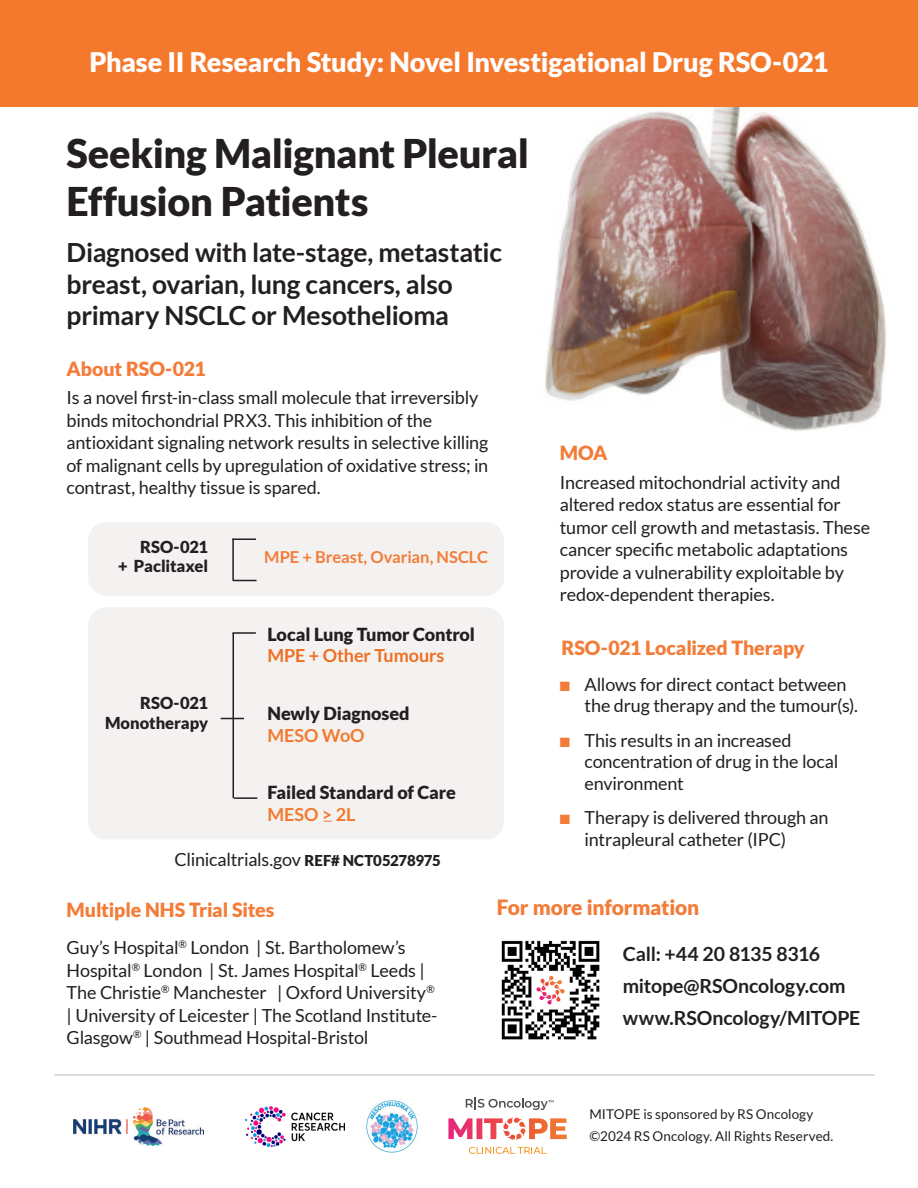
<style>
.page{position:relative;width:918px;height:1188px;background:#fff}
.page>*{position:absolute;margin:0;border:0;box-sizing:border-box;transform-origin:0 0}
.t1{font:900 39.6px/47.5px "Lato";letter-spacing:-.01em;color:#231f20}
.t2{font:900 27px "Lato";letter-spacing:-.01em;color:#fff}
.t3{font:700 26.4px/31.7px "Lato";letter-spacing:-.01em;color:#231f20}
.t4{font:900 21px "Lato";letter-spacing:-.01em;color:#f37c38}
.t5{font:700 19.5px "Lato";letter-spacing:-.005em;color:#231f20}
.t6{font:900 19.5px "Lato";letter-spacing:-.01em;color:#f37c38}
.t7{font:18px/22.5px "Lato";letter-spacing:-.01em;color:#231f20}
.t8{font:900 18px/21.6px "Lato";letter-spacing:-.005em;color:#231f20}
.t9{font:900 16.5px "Lato";letter-spacing:-.005em;color:#231f20}
.t10{font:700 16.5px "Lato";color:#f37c38}
.t11{font:13.5px "Lato";letter-spacing:.005em;color:#231f20}
.s1{font-weight:700;color:#ef6e22}
.s2{font-weight:700;color:#f4792d}
.s3{font-weight:900;font-size:15px}
.s4{color:#f37c38}
</style>
<div class="page">
<img style="left:508px;top:106px;width:410px;height:325px">
<div style="left:0;top:0;width:918px;height:106px;background:#f4792d"></div>
<hr style="left:50px;top:1075px;width:825px;height:1px;background:#bcbdc0">
<svg style="left:448px;top:1117px;width:119px;height:23px"></svg>
<svg style="left:469px;top:1147px;width:77px;height:7px"></svg>
<svg style="left:466px;top:1098px;width:88px;height:12px"></svg>
<img style="left:245px;top:1107px;width:99px;height:39px">
<img style="left:73px;top:1108px;width:130px;height:37px">
<img style="left:366px;top:1100px;width:52px;height:53px">
<img style="left:501px;top:940px;width:99px;height:100px">
<div style="left:88px;top:607px;width:416px;height:232px;background:#f3f2f1;border-radius:18px"></div>
<hr style="left:232px;top:633px;width:2px;height:165px;background:#231f20">
<hr style="left:233px;top:632px;width:23px;height:2px;background:#231f20">
<hr style="left:234px;top:797px;width:23px;height:2px;background:#231f20">
<svg style="left:221px;top:718px;width:23px;height:1px"></svg>
<div style="left:88px;top:522px;width:416px;height:74px;background:#f3f2f1;border-radius:18px"></div>
<svg style="left:234px;top:580px;width:22px;height:1px"></svg>
<hr style="left:233px;top:538px;width:23px;height:2px;background:#231f20">
<hr style="left:232px;top:539px;width:2px;height:42px;background:#231f20">
<p class="t2" style="left:90px;top:46px;width:740px">Phase II Research Study: Novel Investigational Drug RSO-021</p>
<p class="t1" style="left:67px;top:129px;width:464px">Seeking Malignant Pleural<br>Effusion Patients</p>
<p class="t3" style="left:67px;top:236px;width:437px">Diagnosed with late-stage, metastatic breast, ovarian, lung cancers, also primary NSCLC or Mesothelioma</p>
<p class="t6" style="left:67px;top:357px;width:141px">About RSO-021</p>
<p class="t7" style="left:67px;top:386px;width:423px">Is a novel first-in-class small molecule that irreversibly binds mitochondrial PRX3. This inhibition of the antioxidant signaling network results in selective killing of malignant cells by upregulation of oxidative stress; in contrast, healthy tissue is spared.</p>
<p class="t9" style="left:140px;top:537px;width:69px">RSO-021</p>
<p class="t9" style="left:118px;top:557px;width:92px">+ Paclitaxel</p>
<p class="t9" style="left:140px;top:694px;width:69px">RSO-021</p>
<p class="t9" style="left:105px;top:713px;width:105px">Monotherapy</p>
<p class="t10" style="left:264px;top:548px;width:225px">MPE + Breast, Ovarian, NSCLC</p>
<p class="t8" style="left:267px;top:623px;width:209px">Local Lung Tumor Control<br><span class="s1">MPE + Other Tumours</span></p>
<p class="t8" style="left:267px;top:702px;width:144px">Newly Diagnosed<br><span class="s2">MESO WoO</span></p>
<p class="t8" style="left:267px;top:782px;width:190px">Failed Standard of Care<br><span class="s2">MESO &gt; 2L</span></p>
<p class="t7" style="left:175px;top:848px;width:268px">Clinicaltrials.gov <span class="s3">REF# NCT05278975</span></p>
<p class="t6" style="left:560px;top:442px;width:49px">MOA</p>
<p class="t7" style="left:560px;top:471px;width:312px">Increased mitochondrial activity and altered redox status are essential for tumor cell growth and metastasis. These cancer specific metabolic adaptations provide a vulnerability exploitable by redox-dependent therapies.</p>
<p class="t6" style="left:562px;top:636px;width:245px">RSO-021 Localized Therapy</p>
<p class="t7" style="left:585px;top:673px;width:275px;line-height:21.6px;text-indent:-25px"><span class="s4">■</span> Allows for direct contact between the drug therapy and the tumour(s).</p>
<p class="t7" style="left:585px;top:729px;width:255px;line-height:21.6px;text-indent:-25px"><span class="s4">■</span> This results in an increased concentration of drug in the local environment</p>
<p class="t7" style="left:585px;top:807px;width:246px;line-height:21.6px;text-indent:-25px"><span class="s4">■</span> Therapy is delivered through an intrapleural catheter (IPC)</p>
<p class="t6" style="left:67px;top:899px;width:209px">Multiple NHS Trial Sites</p>
<p class="t7" style="left:67px;top:936px;width:372px">Guy’s Hospital<sup>®</sup> London | St. Bartholomew’s Hospital<sup>®</sup> London | St. James Hospital<sup>®</sup> Leeds | The Christie<sup>®</sup> Manchester | Oxford University<sup>® </sup>| University of Leicester | The Scotland Institute-Glasgow<sup>®</sup> | Southmead Hospital-Bristol</p>
<p class="t4" style="left:497px;top:895px;width:204px">For more information</p>
<p class="t5" style="left:623px;top:942px;width:199px">Call: +44 20 8135 8316</p>
<p class="t5" style="left:623px;top:975px;width:224px">mitope@RSOncology.com</p>
<p class="t5" style="left:623px;top:1007px;width:239px">www.RSOncology/MITOPE</p>
<p class="t11" style="left:590px;top:1106px;width:226px">MITOPE is sponsored by RS Oncology</p>
<p class="t11" style="left:590px;top:1129px;width:246px">©2024 RS Oncology. All Rights Reserved.</p>
</div>
